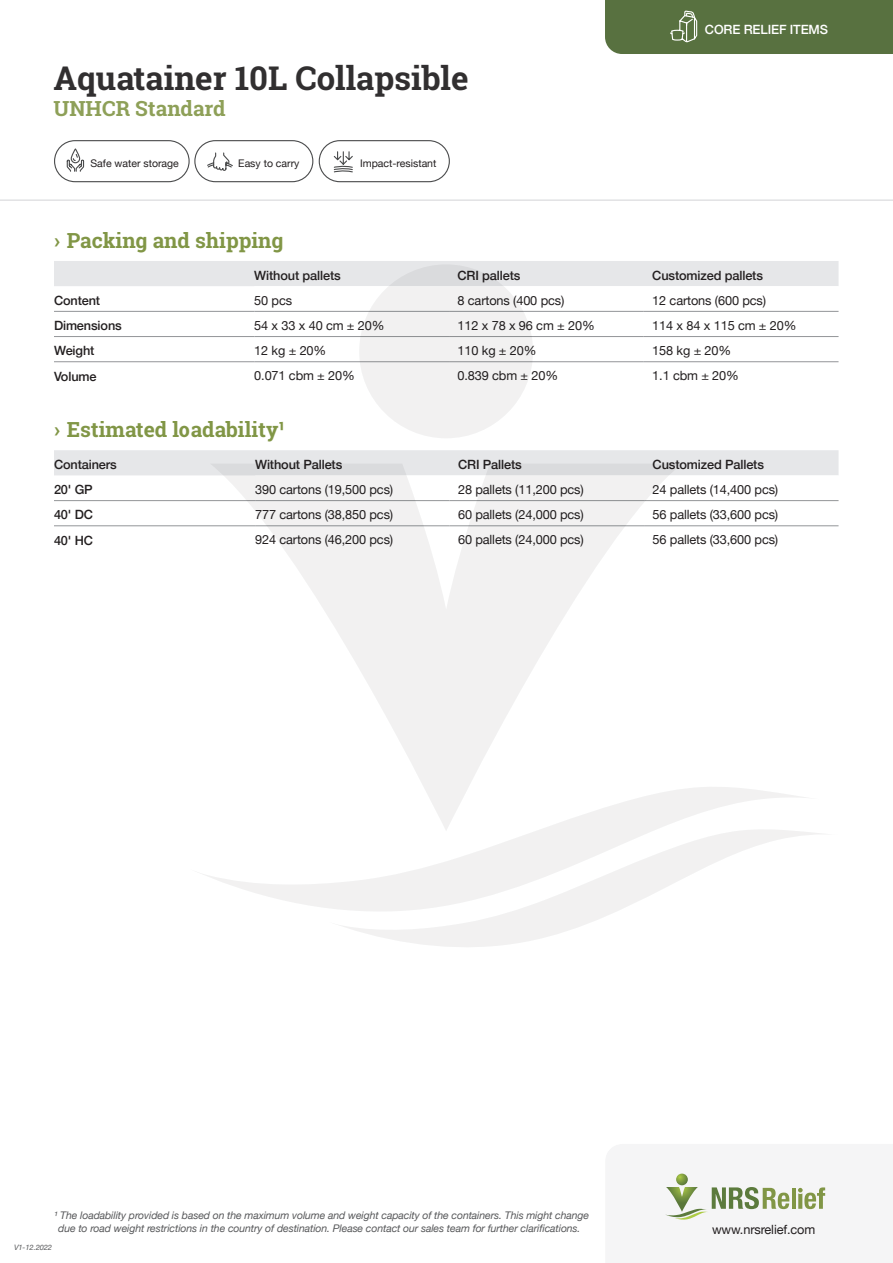
<style>
.page{position:relative;width:893px;height:1263px;background:#fff}
.page>*{position:absolute;margin:0;border:0;box-sizing:border-box;transform-origin:0 0}
.Main_title{font:700 33px "Roboto Slab";color:#312f30}
.t1{font:700 21px "Roboto Slab";color:#819646}
.Standard__Green_font{font:700 21px "Roboto Slab";color:#8ea058}
.Table_text__Right_si{font:12.75px "Helvetica Neue";letter-spacing:-.01em;color:#231f20}
.Table_text__Left_sid{font:500 12.75px "Helvetica Neue";letter-spacing:-.01em;color:#231f20}
.t2{font:500 12.75px "Helvetica Neue";letter-spacing:-.01em;color:#fff}
.Smalltexts__Footer{font:italic 10.5px/12.6px "Helvetica Neue";letter-spacing:-.01em;color:#57585a;text-align:center}
.Icon_texts{font:10.5px "Helvetica Neue";color:#231f20}
.Smalltexts{font:italic 7.5px "Helvetica Neue";letter-spacing:-.01em;color:#57585a}
</style>
<div class="page">
<div style="left:605px;top:0;width:288px;height:54px;background:#587140"></div>
<div style="left:54px;top:261px;width:784px;height:25px;background:#e6e7e9"></div>
<svg style="left:254px;top:310px;width:584px;height:53px"></svg>
<hr style="left:54px;top:311px;width:200px;height:1px;background:#939598">
<hr style="left:254px;top:311px;width:195px;height:1px;background:#939598">
<hr style="left:449px;top:311px;width:195px;height:1px;background:#939598">
<hr style="left:644px;top:311px;width:194px;height:1px;background:#939598">
<hr style="left:54px;top:336px;width:200px;height:1px;background:#939598">
<hr style="left:254px;top:336px;width:195px;height:1px;background:#939598">
<hr style="left:449px;top:336px;width:195px;height:1px;background:#939598">
<hr style="left:644px;top:336px;width:194px;height:1px;background:#939598">
<hr style="left:54px;top:361px;width:200px;height:1px;background:#939598">
<hr style="left:254px;top:361px;width:195px;height:1px;background:#939598">
<hr style="left:449px;top:361px;width:195px;height:1px;background:#939598">
<hr style="left:644px;top:361px;width:194px;height:1px;background:#939598">
<svg style="left:54px;top:450px;width:784px;height:77px"></svg>
<hr style="left:54px;top:500px;width:201px;height:1px;background:#939598">
<hr style="left:644px;top:500px;width:194px;height:1px;background:#939598">
<hr style="left:54px;top:525px;width:201px;height:1px;background:#939598">
<hr style="left:644px;top:525px;width:194px;height:1px;background:#939598">
<div style="left:194px;top:140px;width:119px;height:42px;border:1px solid #4b4c4d;border-radius:21px"></div>
<svg style="left:207px;top:152px;width:26px;height:19px"></svg>
<div style="left:54px;top:140px;width:136px;height:42px;border:1px solid #4b4c4d;border-radius:21px"></div>
<svg style="left:66px;top:148px;width:19px;height:24px"></svg>
<div style="left:319px;top:140px;width:131px;height:42px;border:1px solid #4b4c4d;border-radius:21px"></div>
<svg style="left:333px;top:151px;width:20px;height:22px"></svg>
<hr style="left:0;top:199px;width:893px;height:2px;background:#e1e2e4">
<svg style="left:665px;top:1173px;width:161px;height:47px"></svg>
<svg style="left:210px;top:464px;width:472px;height:321px"></svg>
<svg style="left:359px;top:264px;width:174px;height:174px;fill:#f2f1f1"></svg>
<svg style="left:203px;top:785px;width:603px;height:122px"></svg>
<svg style="left:323px;top:827px;width:498px;height:120px"></svg>
<p class="Main_title" style="left:54px;top:55px;width:417px">Aquatainer 10L Collapsible</p>
<p class="Standard__Green_font" style="left:54px;top:94px;width:174px">UNHCR Standard</p>
<p class="Icon_texts" style="left:90px;top:155px;width:90px">Safe water storage</p>
<p class="Icon_texts" style="left:238px;top:155px;width:63px">Easy to carry</p>
<p class="Icon_texts" style="left:360px;top:155px;width:78px">Impact-resistant</p>
<p class="t2" style="left:705px;top:19px;width:125px">CORE RELIEF ITEMS</p>
<p class="t1" style="left:54px;top:226px;width:231px">› Packing and shipping</p>
<p class="Table_text__Left_sid" style="left:254px;top:265px;width:88px">Without pallets</p>
<p class="Table_text__Left_sid" style="left:458px;top:265px;width:64px">CRI pallets</p>
<p class="Table_text__Left_sid" style="left:652px;top:265px;width:112px">Customized pallets</p>
<p class="Table_text__Left_sid" style="left:54px;top:290px;width:48px">Content</p>
<p class="Table_text__Right_si" style="left:254px;top:291px;width:39px">50 pcs</p>
<p class="Table_text__Right_si" style="left:458px;top:291px;width:108px">8 cartons (400 pcs)</p>
<p class="Table_text__Right_si" style="left:652px;top:291px;width:115px">12 cartons (600 pcs)</p>
<p class="Table_text__Left_sid" style="left:54px;top:315px;width:69px">Dimensions</p>
<p class="Table_text__Right_si" style="left:254px;top:316px;width:132px">54 x 33 x 40 cm ± 20%</p>
<p class="Table_text__Right_si" style="left:458px;top:316px;width:139px">112 x 78 x 96 cm ± 20%</p>
<p class="Table_text__Right_si" style="left:652px;top:316px;width:146px">114 x 84 x 115 cm ± 20%</p>
<p class="Table_text__Left_sid" style="left:54px;top:341px;width:42px">Weight</p>
<p class="Table_text__Right_si" style="left:254px;top:341px;width:74px">12 kg ± 20%</p>
<p class="Table_text__Right_si" style="left:458px;top:341px;width:81px">110 kg ± 20%</p>
<p class="Table_text__Right_si" style="left:652px;top:341px;width:81px">158 kg ± 20%</p>
<p class="Table_text__Left_sid" style="left:54px;top:366px;width:44px">Volume</p>
<p class="Table_text__Right_si" style="left:254px;top:366px;width:102px">0.071 cbm ± 20%</p>
<p class="Table_text__Right_si" style="left:458px;top:366px;width:102px">0.839 cbm ± 20%</p>
<p class="Table_text__Right_si" style="left:652px;top:366px;width:88px">1.1 cbm ± 20%</p>
<p class="t1" style="left:54px;top:415px;width:231px">› Estimated loadability¹</p>
<p class="Table_text__Left_sid" style="left:54px;top:454px;width:64px">Containers</p>
<p class="Table_text__Left_sid" style="left:255px;top:454px;width:89px">Without Pallets</p>
<p class="Table_text__Left_sid" style="left:458px;top:454px;width:65px">CRI Pallets</p>
<p class="Table_text__Left_sid" style="left:653px;top:454px;width:113px">Customized Pallets</p>
<p class="Table_text__Left_sid" style="left:54px;top:479px;width:40px">20' GP</p>
<p class="Table_text__Right_si" style="left:255px;top:480px;width:140px">390 cartons (19,500 pcs)</p>
<p class="Table_text__Right_si" style="left:458px;top:480px;width:127px">28 pallets (11,200 pcs)</p>
<p class="Table_text__Right_si" style="left:653px;top:480px;width:127px">24 pallets (14,400 pcs)</p>
<p class="Table_text__Left_sid" style="left:54px;top:505px;width:41px">40' DC</p>
<p class="Table_text__Right_si" style="left:255px;top:505px;width:140px">777 cartons (38,850 pcs)</p>
<p class="Table_text__Right_si" style="left:458px;top:505px;width:127px">60 pallets (24,000 pcs)</p>
<p class="Table_text__Right_si" style="left:653px;top:505px;width:127px">56 pallets (33,600 pcs)</p>
<p class="Table_text__Left_sid" style="left:54px;top:530px;width:41px">40' HC</p>
<p class="Table_text__Right_si" style="left:255px;top:531px;width:140px">924 cartons (46,200 pcs)</p>
<p class="Table_text__Right_si" style="left:458px;top:531px;width:127px">60 pallets (24,000 pcs)</p>
<p class="Table_text__Right_si" style="left:653px;top:531px;width:127px">56 pallets (33,600 pcs)</p>
<p class="Smalltexts__Footer" style="left:54px;top:1209px;width:537px">¹ The loadability provided is based on the maximum volume and weight capacity of the containers. This might change due to road weight restrictions in the country of destination. Please contact our sales team for further clarifications.</p>
<p class="Smalltexts" style="left:14px;top:1242px;width:40px">V1-12.2022</p>
<p class="Table_text__Right_si" style="left:712px;top:1220px;width:105px">www.nrsrelief.com</p>
</div>
